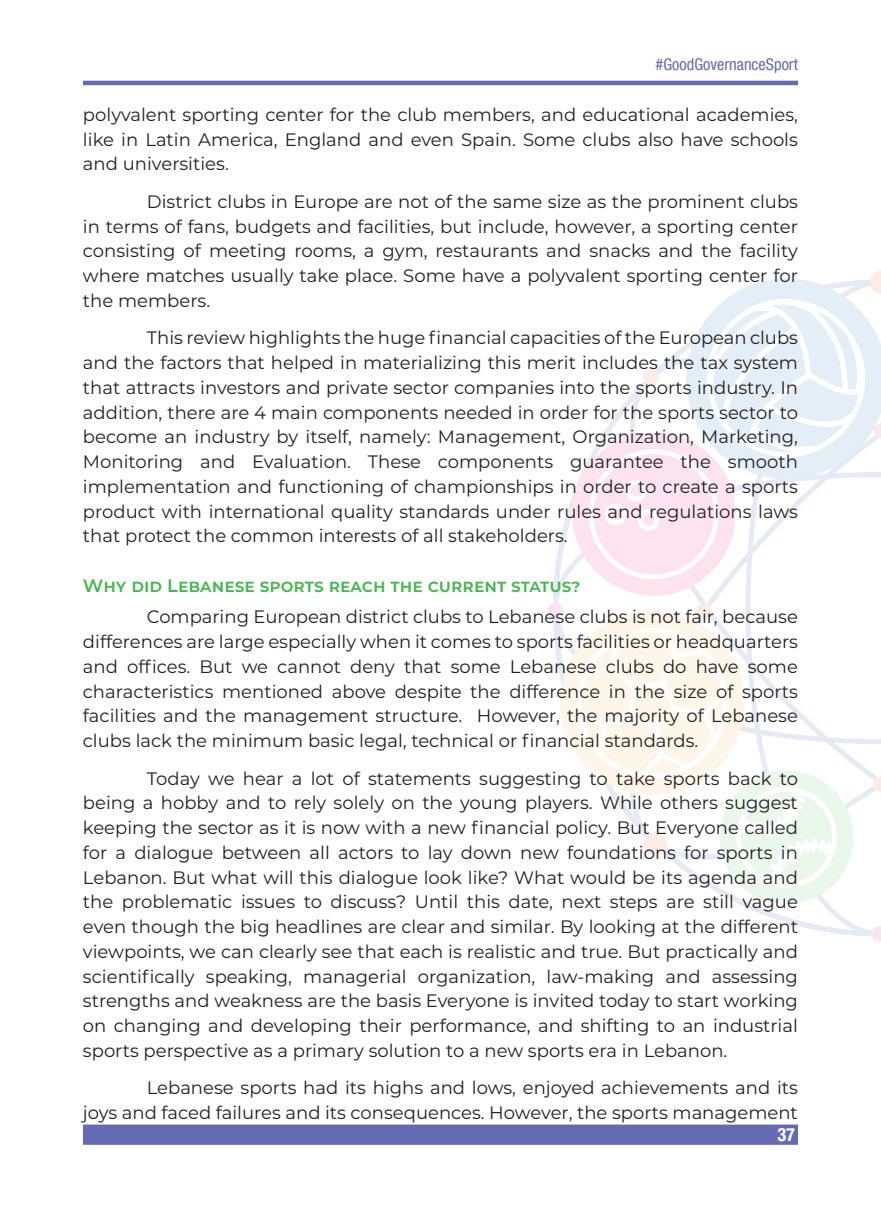
<style>
.page{position:relative;width:881px;height:1212px;background:#fff}
.page>*{position:absolute;margin:0;border:0;box-sizing:border-box;transform-origin:0 0}
.t1{font:700 20.25px "Helv Cyr Condensed";color:#fff}
.t2{font:18px/24.8px "Montserrat";color:#231f20;text-align:justify}
.t3{font:600 18px "Montserrat";color:#48b74e}
.t4{font:18px "Helv Cyr Condensed";color:#636bb2}
</style>
<div class="page">
<svg style="left:547px;top:598px;width:20px;height:139px"></svg>
<svg style="left:567px;top:271px;width:313px;height:671px"></svg>
<hr style="left:83px;top:81px;width:714px;height:4px;background:#636bb2">
<div style="left:83px;top:1124px;width:714px;height:21px;background:#636bb2"></div>
<p class="t4" style="left:655px;top:55px;width:144px">#GoodGovernanceSport</p>
<p class="t2" style="left:83px;top:101px;width:716px">polyvalent sporting center for the club members, and educational academies, like in Latin America, England and even Spain. Some clubs also have schools and universities.</p>
<p class="t2" style="left:83px;top:188px;width:716px;text-indent:64px">District clubs in Europe are not of the same size as the prominent clubs in terms of fans, budgets and facilities, but include, however, a sporting center consisting of meeting rooms, a gym, restaurants and snacks and the facility where matches usually take place. Some have a polyvalent sporting center for the members.</p>
<p class="t2" style="left:83px;top:325px;width:716px;text-indent:64px">This review highlights the huge financial capacities of the European clubs and the factors that helped in materializing this merit includes the tax system that attracts investors and private sector companies into the sports industry. In addition, there are 4 main components needed in order for the sports sector to become an industry by itself, namely: Management, Organization, Marketing, Monitoring and Evaluation. These components guarantee the smooth implementation and functioning of championships in order to create a sports product with international quality standards under rules and regulations laws that protect the common interests of all stakeholders.</p>
<p class="t3" style="left:83px;top:573px;width:499px">Why did Lebanese sports reach the current status?</p>
<p class="t2" style="left:83px;top:604px;width:716px;text-indent:64px">Comparing European district clubs to Lebanese clubs is not fair, because differences are large especially when it comes to sports facilities or headquarters and offices. But we cannot deny that some Lebanese clubs do have some characteristics mentioned above despite the difference in the size of sports facilities and the management structure. However, the majority of Lebanese clubs lack the minimum basic legal, technical or financial standards.</p>
<p class="t2" style="left:83px;top:765px;width:716px;text-indent:64px">Today we hear a lot of statements suggesting to take sports back to being a hobby and to rely solely on the young players. While others suggest keeping the sector as it is now with a new financial policy. But Everyone called for a dialogue between all actors to lay down new foundations for sports in Lebanon. But what will this dialogue look like? What would be its agenda and the problematic issues to discuss? Until this date, next steps are still vague even though the big headlines are clear and similar. By looking at the different viewpoints, we can clearly see that each is realistic and true. But practically and scientifically speaking, managerial organization, law-making and assessing strengths and weakness are the basis Everyone is invited today to start working on changing and developing their performance, and shifting to an industrial sports perspective as a primary solution to a new sports era in Lebanon.</p>
<p class="t2" style="left:83px;top:1075px;width:716px;text-align:right">Lebanese sports had its highs and lows, enjoyed achievements and its<br>joys and faced failures and its consequences. However, the sports management</p>
<p class="t1" style="left:777px;top:1124px;width:19px">37</p>
</div>
